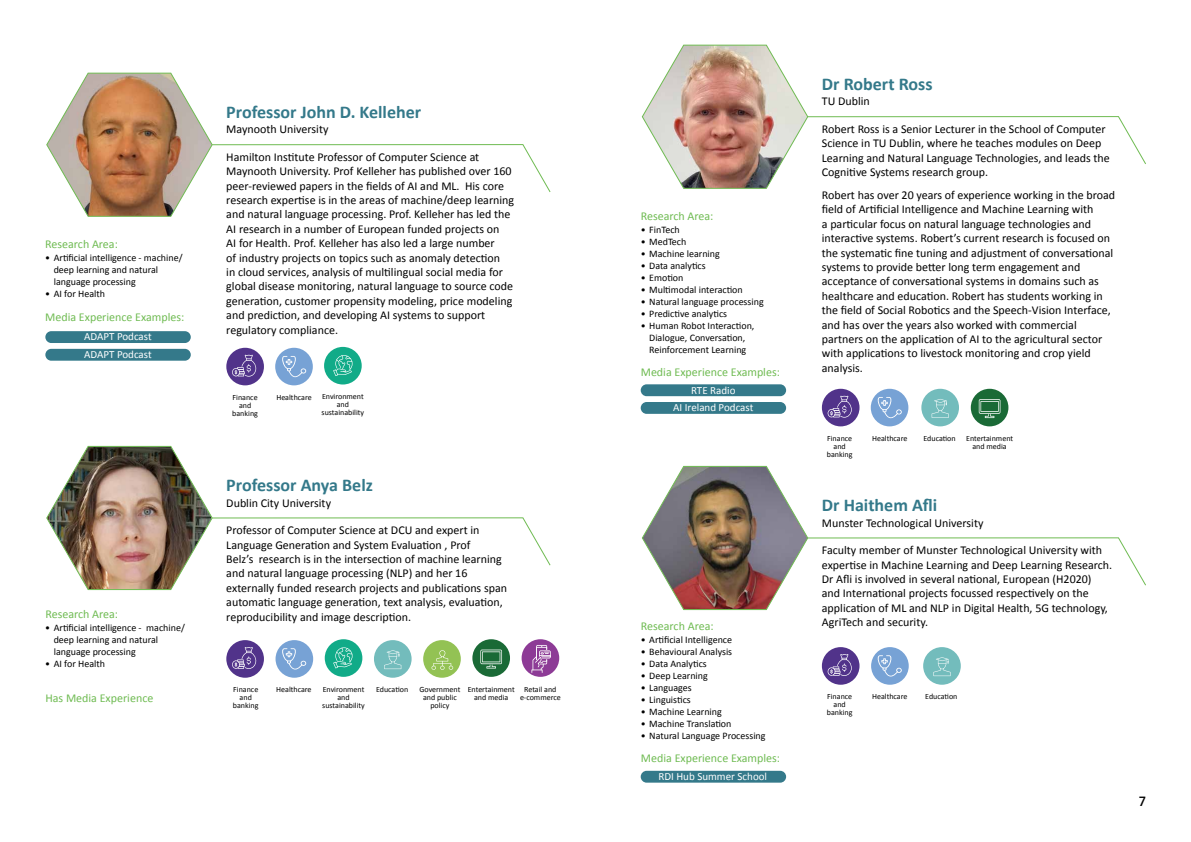
<style>
.page{position:relative;width:1191px;height:842px;background:#fff}
.page>*{position:absolute;margin:0;border:0;box-sizing:border-box;transform-origin:0 0}
.t1{font:700 18px "Calibri";color:#34798a}
.t2{font:12px/14.4px "Calibri";color:#000}
.t3{font:12px "Calibri";color:#6fbb52}
.t4{font:12px "FS Truman";color:#000}
.t5{font:11px "Calibri";color:#fff}
.t6{font:10px/12px "Calibri";color:#000}
.t7{font:8px/8px "Calibri";color:#000;text-align:center}
</style>
<div class="page">
<svg style="left:45px;top:349px;width:146px;height:12px;background:#3d7f8f"></svg>
<svg style="left:640px;top:402px;width:146px;height:12px;background:#3a7d8d"></svg>
<svg style="left:46px;top:72px;width:505px;height:145px"></svg>
<svg style="left:641px;top:44px;width:505px;height:145px"></svg>
<svg style="left:46px;top:445px;width:505px;height:145px"></svg>
<svg style="left:642px;top:465px;width:504px;height:145px"></svg>
<div style="left:226px;top:348px;width:38px;height:37px;background:#51338a;border-radius:50%"></div>
<div style="left:822px;top:389px;width:37px;height:37px;background:#51338a;border-radius:50%"></div>
<div style="left:226px;top:640px;width:38px;height:38px;background:#51338a;border-radius:50%"></div>
<div style="left:822px;top:647px;width:37px;height:38px;background:#51338a;border-radius:50%"></div>
<div style="left:374px;top:640px;width:37px;height:38px;background:#73bcbc;border-radius:50%"></div>
<div style="left:923px;top:647px;width:37px;height:38px;background:#73bcbc;border-radius:50%"></div>
<div style="left:921px;top:389px;width:38px;height:37px;background:#73bcbc;border-radius:50%"></div>
<div style="left:275px;top:348px;width:38px;height:37px;background:#77a2d5;border-radius:50%"></div>
<div style="left:870px;top:389px;width:38px;height:37px;background:#77a2d5;border-radius:50%"></div>
<div style="left:275px;top:640px;width:38px;height:38px;background:#77a2d5;border-radius:50%"></div>
<div style="left:871px;top:647px;width:37px;height:38px;background:#77a2d5;border-radius:50%"></div>
<div style="left:423px;top:640px;width:38px;height:38px;background:#93c254;border-radius:50%"></div>
<div style="left:324px;top:347px;width:38px;height:37px;background:#11ab88;border-radius:50%"></div>
<div style="left:325px;top:639px;width:37px;height:38px;background:#11ab88;border-radius:50%"></div>
<div style="left:472px;top:639px;width:38px;height:38px;background:#1a6a36;border-radius:50%"></div>
<div style="left:970px;top:389px;width:38px;height:37px;background:#1a6a36;border-radius:50%"></div>
<div style="left:521px;top:639px;width:38px;height:38px;background:#8d3b96;border-radius:50%"></div>
<svg style="left:232px;top:355px;width:24px;height:22px"></svg>
<svg style="left:827px;top:396px;width:25px;height:22px"></svg>
<svg style="left:232px;top:647px;width:24px;height:22px"></svg>
<svg style="left:827px;top:654px;width:25px;height:22px"></svg>
<svg style="left:282px;top:356px;width:24px;height:21px"></svg>
<svg style="left:877px;top:397px;width:24px;height:21px"></svg>
<svg style="left:282px;top:648px;width:24px;height:21px"></svg>
<svg style="left:877px;top:655px;width:24px;height:21px"></svg>
<svg style="left:333px;top:355px;width:19px;height:21px"></svg>
<svg style="left:333px;top:647px;width:19px;height:21px"></svg>
<svg style="left:531px;top:645px;width:20px;height:28px"></svg>
<svg style="left:384px;top:650px;width:17px;height:19px"></svg>
<svg style="left:933px;top:657px;width:17px;height:19px"></svg>
<svg style="left:931px;top:399px;width:17px;height:19px"></svg>
<svg style="left:431px;top:650px;width:22px;height:20px"></svg>
<svg style="left:480px;top:650px;width:22px;height:18px"></svg>
<svg style="left:978px;top:399px;width:22px;height:19px"></svg>
<svg style="left:45px;top:331px;width:146px;height:12px;background:#3b7d8e"></svg>
<svg style="left:640px;top:384px;width:146px;height:12px;background:#3d7f8f"></svg>
<svg style="left:640px;top:771px;width:146px;height:12px;background:#3e7f8f"></svg>
<p class="t3" style="left:45px;top:235px;width:74px">Research Area:</p>
<p class="t6" style="left:54px;top:251px;width:130px;text-indent:-8px">• Artificial intelligence - machine/ deep learning and natural language processing</p>
<p class="t6" style="left:45px;top:287px;width:61px">• AI for Health</p>
<p class="t3" style="left:45px;top:309px;width:141px">Media Experience Examples:</p>
<p class="t5" style="left:84px;top:329px;width:69px">ADAPT Podcast</p>
<p class="t5" style="left:84px;top:347px;width:69px">ADAPT Podcast</p>
<p class="t3" style="left:45px;top:606px;width:74px">Research Area:</p>
<p class="t6" style="left:54px;top:621px;width:133px;text-indent:-8px">• Artificial intelligence - machine/ deep learning and natural language processing</p>
<p class="t6" style="left:45px;top:657px;width:61px">• AI for Health</p>
<p class="t3" style="left:45px;top:690px;width:109px">Has Media Experience</p>
<h1 class="t1" style="left:226px;top:99px;width:196px">Professor John D. Kelleher</h1>
<p class="t2" style="left:226px;top:122px;width:104px">Maynooth University</p>
<p class="t2" style="left:226px;top:149px;width:289px">Hamilton Institute Professor of Computer Science at Maynooth University. Prof Kelleher has published over 160 peer-reviewed papers in the fields of AI and ML. His core research expertise is in the areas of machine/deep learning and natural language processing. Prof. Kelleher has led the AI research in a number of European funded projects on<br>AI for Health. Prof. Kelleher has also led a large number<br>of industry projects on topics such as anomaly detection<br>in cloud services, analysis of multilingual social media for global disease monitoring, natural language to source code generation, customer propensity modeling, price modeling and prediction, and developing AI systems to support regulatory compliance.</p>
<p class="t7" style="left:232px;top:393px;width:27px">Finance and banking</p>
<p class="t7" style="left:276px;top:393px;width:37px">Healthcare</p>
<p class="t7" style="left:321px;top:393px;width:44px">Environment and sustainability</p>
<h1 class="t1" style="left:226px;top:473px;width:148px">Professor Anya Belz</h1>
<p class="t2" style="left:226px;top:495px;width:106px">Dublin City University</p>
<p class="t2" style="left:226px;top:523px;width:282px">Professor of Computer Science at DCU and expert in Language Generation and System Evaluation , Prof<br>Belz’s research is in the intersection of machine learning and natural language processing (NLP) and her 16 externally funded research projects and publications span automatic language generation, text analysis, evaluation, reproducibility and image description.</p>
<p class="t3" style="left:640px;top:207px;width:74px">Research Area:</p>
<p class="t6" style="left:640px;top:223px;width:41px">• FinTech</p>
<p class="t6" style="left:640px;top:235px;width:47px">• MedTech</p>
<p class="t6" style="left:640px;top:247px;width:81px">• Machine learning</p>
<p class="t6" style="left:640px;top:259px;width:67px">• Data analytics</p>
<p class="t6" style="left:640px;top:271px;width:44px">• Emotion</p>
<p class="t6" style="left:640px;top:283px;width:104px">• Multimodal interaction</p>
<p class="t6" style="left:640px;top:295px;width:124px">• Natural language processing</p>
<p class="t6" style="left:640px;top:307px;width:88px">• Predictive analytics</p>
<p class="t6" style="left:640px;top:319px;width:115px;text-align:center">• Human Robot Interaction,<br>Dialogue, Conversation,<br>Reinforcement Learning</p>
<p class="t3" style="left:640px;top:364px;width:141px">Media Experience Examples:</p>
<p class="t5" style="left:691px;top:382px;width:46px">RTE Radio</p>
<p class="t5" style="left:673px;top:400px;width:82px">AI Ireland Podcast</p>
<p class="t3" style="left:641px;top:618px;width:74px">Research Area:</p>
<h1 class="t1" style="left:822px;top:71px;width:112px">Dr Robert Ross</h1>
<p class="t2" style="left:822px;top:94px;width:50px">TU Dublin</p>
<p class="t2" style="left:822px;top:121px;width:289px">Robert Ross is a Senior Lecturer in the School of Computer Science in TU Dublin, where he teaches modules on Deep Learning and Natural Language Technologies, and leads the Cognitive Systems research group.</p>
<p class="t2" style="left:822px;top:187px;width:295px">Robert has over 20 years of experience working in the broad field of Artificial Intelligence and Machine Learning with<br>a particular focus on natural language technologies and interactive systems. Robert’s current research is focused on the systematic fine tuning and adjustment of conversational systems to provide better long term engagement and acceptance of conversational systems in domains such as healthcare and education. Robert has students working in the field of Social Robotics and the Speech-Vision Interface, and has over the years also worked with commercial partners on the application of AI to the agricultural sector with applications to livestock monitoring and crop yield analysis.</p>
<p class="t7" style="left:827px;top:434px;width:27px">Finance and banking</p>
<p class="t7" style="left:872px;top:434px;width:37px">Healthcare</p>
<p class="t7" style="left:923px;top:434px;width:34px">Education</p>
<p class="t7" style="left:966px;top:434px;width:49px">Entertainment and media</p>
<h1 class="t1" style="left:822px;top:493px;width:117px">Dr Haithem Afli</h1>
<p class="t2" style="left:822px;top:515px;width:163px">Munster Technological University</p>
<p class="t2" style="left:822px;top:543px;width:292px">Faculty member of Munster Technological University with expertise in Machine Learning and Deep Learning Research.<br>Dr Afli is involved in several national, European (H2020) and International projects focussed respectively on the application of ML and NLP in Digital Health, 5G technology, AgriTech and security.</p>
<p class="t6" style="left:641px;top:633px;width:93px">• Artificial Intelligence</p>
<p class="t6" style="left:641px;top:645px;width:93px">• Behavioural Analysis</p>
<p class="t6" style="left:641px;top:657px;width:68px">• Data Analytics</p>
<p class="t6" style="left:641px;top:669px;width:69px">• Deep Learning</p>
<p class="t6" style="left:641px;top:681px;width:53px">• Languages</p>
<p class="t6" style="left:641px;top:693px;width:52px">• Linguistics</p>
<p class="t6" style="left:641px;top:705px;width:83px">• Machine Learning</p>
<p class="t6" style="left:641px;top:717px;width:92px">• Machine Translation</p>
<p class="t6" style="left:641px;top:729px;width:126px">• Natural Language Processing</p>
<p class="t7" style="left:276px;top:685px;width:37px">Healthcare</p>
<p class="t7" style="left:520px;top:685px;width:42px">Retail and e-commerce</p>
<p class="t7" style="left:376px;top:685px;width:34px">Education</p>
<p class="t7" style="left:233px;top:685px;width:27px">Finance and banking</p>
<p class="t7" style="left:827px;top:692px;width:27px">Finance and banking</p>
<p class="t7" style="left:322px;top:685px;width:44px">Environment and sustainability</p>
<p class="t7" style="left:468px;top:685px;width:49px">Entertainment and media</p>
<p class="t7" style="left:419px;top:685px;width:42px">Government and public policy</p>
<p class="t3" style="left:641px;top:749px;width:141px">Media Experience Examples:</p>
<p class="t5" style="left:658px;top:769px;width:110px">RDI Hub Summer School</p>
<p class="t7" style="left:872px;top:692px;width:37px">Healthcare</p>
<p class="t7" style="left:925px;top:692px;width:34px">Education</p>
<p class="t4" style="left:1139px;top:791px;width:8px">7</p>
</div>
